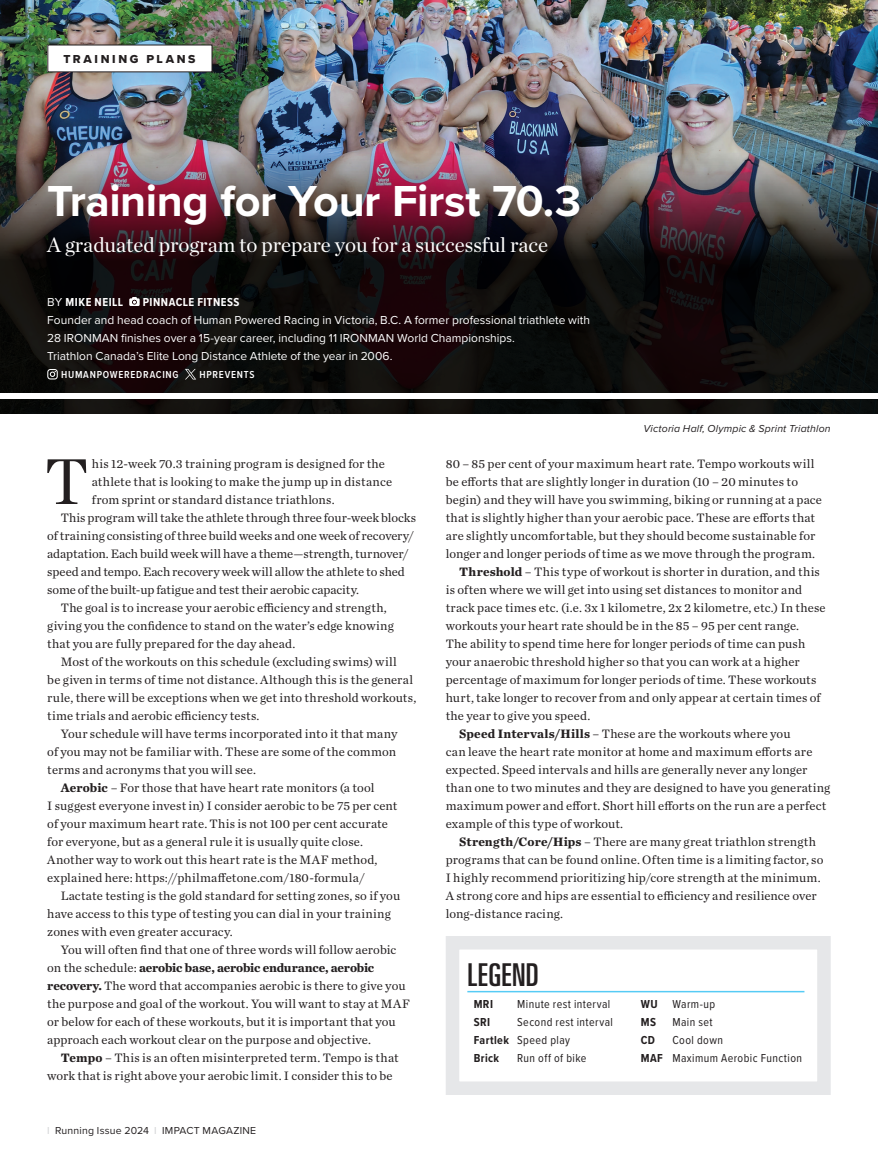
<style>
.page{position:relative;width:878px;height:1161px;background:#fff}
.page>*{position:absolute;margin:0;border:0;box-sizing:border-box;transform-origin:0 0}
.t1{font:65.85px "Chronicle Deck";color:#231f20}
.t2{font:700 45px "Proxima Nova";letter-spacing:-.01em;color:#fff}
.t3{font:31.5px "Univers LT Pro Ult Cond";letter-spacing:.02em;color:#231f20}
.t4{font:21px "Chronicle Deck";color:#fff}
.t5{font:12.75px "Chronicle Text G1";letter-spacing:.01em;color:#231f20}
.t6{font:12.75px "Chronicle Text G1";letter-spacing:-.01em;color:#231f20}
.t7{font:700 12.75px "Chronicle Text G1";letter-spacing:-.02em;color:#231f20}
.t8{font:12px/18px "Proxima Nova";color:#fff}
.t9{font:12px/18px "Proxima Nova Cond";letter-spacing:.035em;color:#231f20}
.t10{font:700 12px "Proxima Nova Cond";letter-spacing:.045em;color:#fff}
.t11{font:12px "Proxima Nova Extrabld";letter-spacing:.22em;color:#231f20}
.t12{font:700 12px "Proxima Nova Cond";letter-spacing:.035em;color:#231f20}
.t13{font:italic 10.5px "Proxima Nova";letter-spacing:.015em;color:#231f20}
.t14{font:10.5px "Proxima Nova";letter-spacing:.02em;color:#231f20}
.t15{font:600 10.5px "Proxima Nova Cond";letter-spacing:.075em;color:#fff}
.s1{font-family:"Proxima Nova";font-weight:400}
.s2{font-weight:700}
.s3{font-weight:400}
.s4{color:#d1d2d4}
</style>
<div class="page">
<img style="left:0;top:0;width:878px;height:144px">
<img style="left:0;top:144px;width:878px;height:270px">
<div style="left:0;top:393px;width:878px;height:6px;background:#fff"></div>
<svg style="left:129px;top:297px;width:11px;height:9px"></svg>
<svg style="left:47px;top:369px;width:11px;height:11px"></svg>
<svg style="left:185px;top:369px;width:11px;height:11px"></svg>
<div style="left:48px;top:45px;width:164px;height:27px;background:#fff"></div>
<div style="left:446px;top:936px;width:384px;height:159px;border:14px solid #e6e7e9"></div>
<hr style="left:467px;top:991px;width:337px;height:1px;background:#56cbf5">
<p class="t11" style="left:63px;top:50px;width:133px">TRAINING PLANS</p>
<h2 class="t2" style="left:47px;top:167px;width:535px">Training for Your First 70.3</h2>
<h3 class="t4" style="left:47px;top:229px;width:502px">A graduated program to prepare you for a successful race</h3>
<p class="t10" style="left:47px;top:293px;width:77px"><span class="s1">BY</span> MIKE NEILL</p>
<p class="t10" style="left:143px;top:293px;width:98px">PINNACLE FITNESS</p>
<p class="t8" style="left:47px;top:310px;width:544px">Founder and head coach of Human Powered Racing in Victoria, B.C. A former professional triathlete with<br>28 IRONMAN finishes over a 15-year career, including 11 IRONMAN World Championships.<br>Triathlon Canada’s Elite Long Distance Athlete of the year in 2006.</p>
<p class="t15" style="left:61px;top:367px;width:119px">HUMANPOWEREDRACING</p>
<p class="t15" style="left:199px;top:367px;width:56px">HPREVENTS</p>
<p class="t13" style="left:643px;top:421px;width:189px">Victoria Half, Olympic &amp; Sprint Triathlon</p>
<h1 class="t1" style="left:45px;top:431px;width:45px">T</h1>
<p class="t5" style="left:92px;top:454px;width:295px">his 12-week 70.3 training program is designed for the</p>
<p class="t5" style="left:92px;top:472px;width:302px">athlete that is looking to make the jump up in distance</p>
<p class="t5" style="left:92px;top:490px;width:244px">from sprint or standard distance triathlons.</p>
<p class="t5" style="left:61px;top:508px;width:357px">This program will take the athlete through three four-week blocks</p>
<p class="t5" style="left:47px;top:526px;width:368px">of training consisting of three build weeks and one week of recovery/</p>
<p class="t5" style="left:47px;top:544px;width:362px">adaptation. Each build week will have a theme—strength, turnover/</p>
<p class="t5" style="left:47px;top:562px;width:359px">speed and tempo. Each recovery week will allow the athlete to shed</p>
<p class="t6" style="left:47px;top:580px;width:313px">some of the built-up fatigue and test their aerobic capacity.</p>
<p class="t5" style="left:61px;top:598px;width:327px">The goal is to increase your aerobic efficiency and strength,</p>
<p class="t5" style="left:47px;top:616px;width:348px">giving you the confidence to stand on the water’s edge knowing</p>
<p class="t5" style="left:47px;top:634px;width:249px">that you are fully prepared for the day ahead.</p>
<p class="t5" style="left:61px;top:652px;width:337px">Most of the workouts on this schedule (excluding swims) will</p>
<p class="t5" style="left:47px;top:670px;width:367px">be given in terms of time not distance. Although this is the general</p>
<p class="t5" style="left:47px;top:688px;width:370px">rule, there will be exceptions when we get into threshold workouts,</p>
<p class="t5" style="left:47px;top:706px;width:214px">time trials and aerobic efficiency tests.</p>
<p class="t5" style="left:61px;top:724px;width:338px">Your schedule will have terms incorporated into it that many</p>
<p class="t5" style="left:47px;top:742px;width:350px">of you may not be familiar with. These are some of the common</p>
<p class="t5" style="left:47px;top:760px;width:210px">terms and acronyms that you will see.</p>
<p class="t5" style="left:61px;top:778px;width:315px"><span class="s2">Aerobic</span> – For those that have heart rate monitors (a tool</p>
<p class="t5" style="left:47px;top:796px;width:352px">I suggest everyone invest in) I consider aerobic to be 75 per cent</p>
<p class="t5" style="left:47px;top:814px;width:342px">of your maximum heart rate. This is not 100 per cent accurate</p>
<p class="t5" style="left:47px;top:832px;width:317px">for everyone, but as a general rule it is usually quite close.</p>
<p class="t5" style="left:47px;top:850px;width:332px">Another way to work out this heart rate is the MAF method,</p>
<p class="t5" style="left:47px;top:868px;width:319px">explained here: https://philmaffetone.com/180-formula/</p>
<p class="t5" style="left:61px;top:886px;width:341px">Lactate testing is the gold standard for setting zones, so if you</p>
<p class="t5" style="left:47px;top:904px;width:345px">have access to this type of testing you can dial in your training</p>
<p class="t5" style="left:47px;top:922px;width:187px">zones with even greater accuracy.</p>
<p class="t5" style="left:61px;top:940px;width:337px">You will often find that one of three words will follow aerobic</p>
<p class="t7" style="left:47px;top:958px;width:328px"><span class="s3">on the schedule:</span> aerobic base, aerobic endurance, aerobic</p>
<p class="t5" style="left:47px;top:976px;width:360px"><span class="s2">recovery.</span> The word that accompanies aerobic is there to give you</p>
<p class="t5" style="left:47px;top:994px;width:364px">the purpose and goal of the workout. You will want to stay at MAF</p>
<p class="t5" style="left:47px;top:1012px;width:350px">or below for each of these workouts, but it is important that you</p>
<p class="t5" style="left:47px;top:1030px;width:325px">approach each workout clear on the purpose and objective.</p>
<p class="t5" style="left:61px;top:1048px;width:339px"><span class="s2">Tempo</span> – This is an often misinterpreted term. Tempo is that</p>
<p class="t5" style="left:47px;top:1066px;width:347px">work that is right above your aerobic limit. I consider this to be</p>
<p class="t14" style="left:47px;top:1123px;width:210px"><span class="s4">I</span> Running Issue 2024 <span class="s4">I</span> IMPACT MAGAZINE</p>
<p class="t5" style="left:445px;top:454px;width:370px">80 – 85 per cent of your maximum heart rate. Tempo workouts will</p>
<p class="t5" style="left:445px;top:472px;width:354px">be efforts that are slightly longer in duration (10 – 20 minutes to</p>
<p class="t5" style="left:445px;top:490px;width:378px">begin) and they will have you swimming, biking or running at a pace</p>
<p class="t5" style="left:445px;top:508px;width:371px">that is slightly higher than your aerobic pace. These are efforts that</p>
<p class="t5" style="left:445px;top:526px;width:371px">are slightly uncomfortable, but they should become sustainable for</p>
<p class="t5" style="left:445px;top:544px;width:371px">longer and longer periods of time as we move through the program.</p>
<p class="t5" style="left:459px;top:562px;width:362px"><span class="s2">Threshold</span> – This type of workout is shorter in duration, and this</p>
<p class="t5" style="left:445px;top:580px;width:358px">is often where we will get into using set distances to monitor and</p>
<p class="t5" style="left:445px;top:598px;width:381px">track pace times etc. (i.e. 3x 1 kilometre, 2x 2 kilometre, etc.) In these</p>
<p class="t5" style="left:445px;top:616px;width:355px">workouts your heart rate should be in the 85 – 95 per cent range.</p>
<p class="t5" style="left:445px;top:634px;width:361px">The ability to spend time here for longer periods of time can push</p>
<p class="t5" style="left:445px;top:652px;width:355px">your anaerobic threshold higher so that you can work at a higher</p>
<p class="t5" style="left:445px;top:670px;width:372px">percentage of maximum for longer periods of time. These workouts</p>
<p class="t5" style="left:445px;top:688px;width:376px">hurt, take longer to recover from and only appear at certain times of</p>
<p class="t5" style="left:445px;top:706px;width:146px">the year to give you speed.</p>
<p class="t5" style="left:459px;top:724px;width:333px"><span class="s2">Speed Intervals/Hills</span> – These are the workouts where you</p>
<p class="t5" style="left:445px;top:742px;width:368px">can leave the heart rate monitor at home and maximum efforts are</p>
<p class="t5" style="left:445px;top:760px;width:363px">expected. Speed intervals and hills are generally never any longer</p>
<p class="t5" style="left:445px;top:778px;width:386px">than one to two minutes and they are designed to have you generating</p>
<p class="t5" style="left:445px;top:796px;width:382px">maximum power and effort. Short hill efforts on the run are a perfect</p>
<p class="t5" style="left:445px;top:814px;width:179px">example of this type of workout.</p>
<p class="t5" style="left:459px;top:832px;width:358px"><span class="s2">Strength/Core/Hips</span> – There are many great triathlon strength</p>
<p class="t5" style="left:445px;top:850px;width:379px">programs that can be found online. Often time is a limiting factor, so</p>
<p class="t5" style="left:445px;top:868px;width:376px">I highly recommend prioritizing hip/core strength at the minimum.</p>
<p class="t5" style="left:445px;top:886px;width:372px">A strong core and hips are essential to efficiency and resilience over</p>
<p class="t5" style="left:445px;top:904px;width:119px">long-distance racing.</p>
<h3 class="t3" style="left:467px;top:953px;width:73px">LEGEND</h3>
<p class="t12" style="left:473px;top:995px;width:21px">MRI</p>
<p class="t9" style="left:517px;top:995px;width:95px">Minute rest interval</p>
<p class="t12" style="left:473px;top:1013px;width:18px">SRI</p>
<p class="t9" style="left:473px;top:1013px;width:141px;text-indent:44px">Second rest interval<br><span class="s2">Fartlek</span> Speed play<br><span class="s2">Brick</span></p>
<p class="t9" style="left:517px;top:1049px;width:71px">Run off of bike</p>
<p class="t9" style="left:640px;top:995px;width:76px"><span class="s2">WU</span> Warm-up<br><span class="s2">MS</span></p>
<p class="t9" style="left:672px;top:1013px;width:42px">Main set</p>
<p class="t12" style="left:640px;top:1031px;width:16px">CD</p>
<p class="t9" style="left:640px;top:1031px;width:163px;text-indent:32px">Cool down<br><span class="s2">MAF</span> Maximum Aerobic Function</p>
</div>
